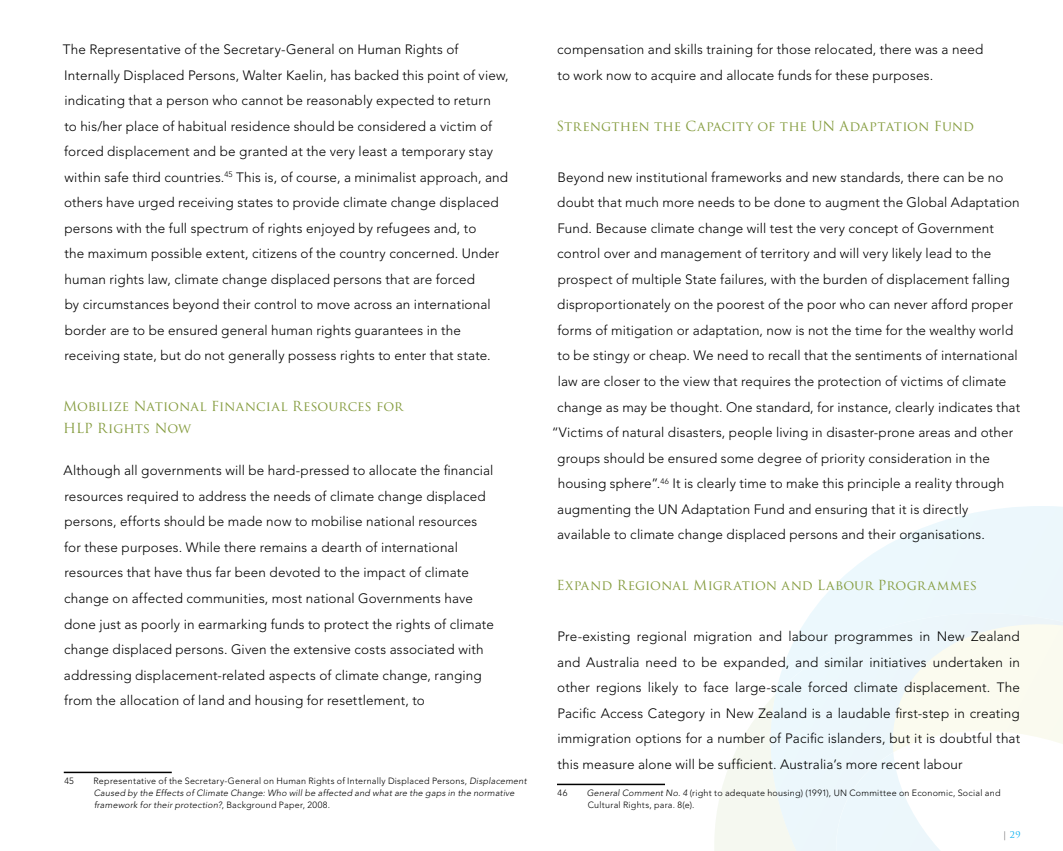
<style>
.page{position:relative;width:1063px;height:851px;background:#fff}
.page>*{position:absolute;margin:0;border:0;box-sizing:border-box;transform-origin:0 0}
.t1{font:300 13.5px/25.5px "Avenir";letter-spacing:.01em;color:#000}
.t2{font:13.5px/21px "Trajan Pro";color:#859c3f}
.t3{font:italic 300 9px/12px "Avenir";letter-spacing:.025em;color:#000}
.t4{font:300 9px/12px "Avenir";letter-spacing:.025em;color:#000}
.t5{font:9px "Trajan Pro";color:#00aeef}
.s1{font-style:normal}
.s2{font-style:italic}
.s3{color:#6a696a}
</style>
<div class="page">
<svg style="left:776px;top:506px;width:287px;height:187px"></svg>
<svg style="left:714px;top:693px;width:349px;height:157px"></svg>
<hr style="left:64px;top:771px;width:108px;height:2px;background:#000">
<hr style="left:557px;top:783px;width:108px;height:2px;background:#000">
<p class="t1" style="left:63px;top:37px;width:447px">The Representative of the Secretary-General on Human Rights of Internally Displaced Persons, Walter Kaelin, has backed this point of view, indicating that a person who cannot be reasonably expected to return<br>to his/her place of habitual residence should be considered a victim of forced displacement and be granted at the very least a temporary stay within safe third countries.<sup>45</sup> This is, of course, a minimalist approach, and others have urged receiving states to provide climate change displaced persons with the full spectrum of rights enjoyed by refugees and, to<br>the maximum possible extent, citizens of the country concerned. Under human rights law, climate change displaced persons that are forced<br>by circumstances beyond their control to move across an international border are to be ensured general human rights guarantees in the receiving state, but do not generally possess rights to enter that state.</p>
<p class="t2" style="left:63px;top:396px;width:341px">Mobilize National Financial Resources for<br>HLP Rights Now</p>
<p class="t1" style="left:64px;top:458px;width:432px">Although all governments will be hard-pressed to allocate the financial resources required to address the needs of climate change displaced persons, efforts should be made now to mobilise national resources for these purposes. While there remains a dearth of international resources that have thus far been devoted to the impact of climate change on affected communities, most national Governments have done just as poorly in earmarking funds to protect the rights of climate change displaced persons. Given the extensive costs associated with addressing displacement-related aspects of climate change, ranging from the allocation of land and housing for resettlement, to</p>
<p class="t4" style="left:64px;top:775px;width:11px">45</p>
<p class="t3" style="left:94px;top:775px;width:435px"><span class="s1">Representative of the Secretary-General on Human Rights of Internally Displaced Persons,</span> Displacement<br>Caused by the Effects of Climate Change: Who will be affected and what are the gaps in the normative framework for their protection?<span class="s1">, Background Paper, 2008.</span></p>
<p class="t1" style="left:557px;top:37px;width:428px">compensation and skills training for those relocated, there was a need to work now to acquire and allocate funds for these purposes.</p>
<p class="t2" style="left:556px;top:115px;width:419px">Strengthen the Capacity of the UN Adaptation Fund</p>
<p class="t1" style="left:557px;top:164px;width:447px">Beyond new institutional frameworks and new standards, there can be no</p>
<p class="t1" style="left:557px;top:190px;width:464px">doubt that much more needs to be done to augment the Global Adaptation</p>
<p class="t1" style="left:557px;top:215px;width:438px">Fund. Because climate change will test the very concept of Government</p>
<p class="t1" style="left:557px;top:241px;width:436px">control over and management of territory and will very likely lead to the</p>
<p class="t1" style="left:558px;top:266px;width:453px">prospect of multiple State failures, with the burden of displacement falling</p>
<p class="t1" style="left:557px;top:292px;width:457px">disproportionately on the poorest of the poor who can never afford proper</p>
<p class="t1" style="left:558px;top:317px;width:457px">forms of mitigation or adaptation, now is not the time for the wealthy world</p>
<p class="t1" style="left:558px;top:343px;width:462px">to be stingy or cheap. We need to recall that the sentiments of international</p>
<p class="t1" style="left:558px;top:368px;width:450px">law are closer to the view that requires the protection of victims of climate</p>
<p class="t1" style="left:557px;top:394px;width:464px">change as may be thought. One standard, for instance, clearly indicates that</p>
<p class="t1" style="left:552px;top:419px;width:463px">“Victims of natural disasters, people living in disaster-prone areas and other</p>
<p class="t1" style="left:557px;top:445px;width:434px">groups should be ensured some degree of priority consideration in the</p>
<p class="t1" style="left:558px;top:470px;width:448px">housing sphere”.<sup>46</sup> It is clearly time to make this principle a reality through</p>
<p class="t1" style="left:557px;top:496px;width:413px">augmenting the UN Adaptation Fund and ensuring that it is directly</p>
<p class="t1" style="left:557px;top:521px;width:429px">available to climate change displaced persons and their organisations.</p>
<p class="t2" style="left:557px;top:574px;width:422px">Expand Regional Migration and Labour Programmes</p>
<p class="t1" style="left:557px;top:623px;width:465px;text-align:justify">Pre-existing regional migration and labour programmes in New Zealand and Australia need to be expanded, and similar initiatives undertaken in other regions likely to face large-scale forced climate displacement. The Pacific Access Category in New Zealand is a laudable first-step in creating immigration options for a number of Pacific islanders, but it is doubtful that this measure alone will be sufficient. Australia’s more recent labour</p>
<p class="t4" style="left:558px;top:787px;width:11px">46</p>
<p class="t4" style="left:587px;top:787px;width:415px"><span class="s2">General Comment No. 4</span> (right to adequate housing) (1991), UN Committee on Economic, Social and<br>Cultural Rights, para. 8(e).</p>
<p class="t5" style="left:1002px;top:828px;width:20px"><span class="s3">|</span> 29</p>
</div>
